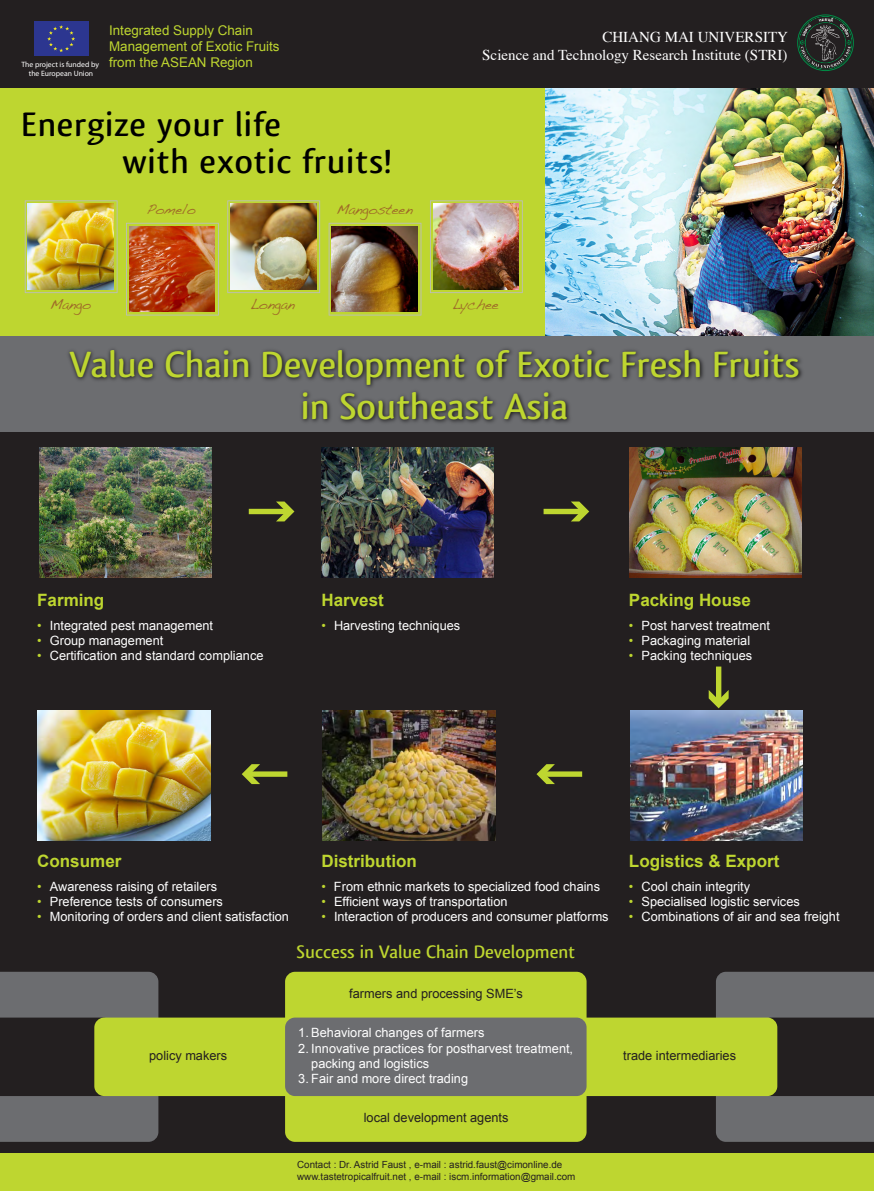
<style>
.page{position:relative;width:874px;height:1191px;background:#fff}
.page>*{position:absolute;margin:0;border:0;box-sizing:border-box;transform-origin:0 0}
.t1{font:500 38.15px/42px "Qlassik";color:#bed630;text-align:center;scale:1.15 1}
.t2{font:500 35.42px/36.6px "Qlassik";letter-spacing:.02em;color:#000;scale:1.15 1}
.t3{font:500 18.9px "Qlassik";color:#bed630;scale:1.15 1}
.t4{font:700 17.01px "Arial";color:#bed630}
.t5{font:15.05px/18.1px "Times";color:#fff;text-align:right}
.t6{font:14.66px "Handwriting Dakota";letter-spacing:-.005em;color:#9f6b28;scale:.95 1}
.t7{font:13.37px/16.1px "Arial";color:#bed630}
.t8{font:12.77px/15.3px "Arial";color:#fff}
.t9{font:12.77px "Arial";color:#231f20}
.t10{font:9.8px/11.8px "Arial";color:#231f20}
.t11{font:7.7px/9.2px "Myriad";color:#fff}
.s1{font-family:"Arial";font-size:13.37px;color:#bed630}
.s2{color:#bed630}
</style>
<div class="page">
<div style="left:0;top:0;width:873px;height:1191px;background:#231f20"></div>
<svg style="left:0;top:971px;width:158px;height:170px"></svg>
<svg style="left:715px;top:971px;width:158px;height:170px"></svg>
<div style="left:0;top:88px;width:873px;height:249px;background:#bed630"></div>
<div style="left:0;top:1153px;width:873px;height:38px;background:#bed630"></div>
<div style="left:34px;top:21px;width:54px;height:35px;background:#2c3690"></div>
<svg style="left:47px;top:25px;width:28px;height:27px"></svg>
<svg style="left:797px;top:14px;width:56px;height:57px"></svg>
<img style="left:25px;top:200px;width:92px;height:93px">
<img style="left:126px;top:223px;width:93px;height:92px">
<img style="left:227px;top:200px;width:93px;height:93px">
<img style="left:328px;top:223px;width:93px;height:92px">
<img style="left:430px;top:200px;width:92px;height:93px">
<img style="left:39px;top:448px;width:173px;height:129px">
<img style="left:321px;top:448px;width:172px;height:129px">
<img style="left:629px;top:448px;width:172px;height:129px">
<img style="left:37px;top:710px;width:173px;height:130px">
<img style="left:322px;top:710px;width:173px;height:130px">
<img style="left:630px;top:710px;width:172px;height:130px">
<div style="left:249px;top:509px;width:38px;height:5px;background:#bed630"></div>
<svg style="left:276px;top:501px;width:18px;height:20px"></svg>
<div style="left:543px;top:509px;width:39px;height:5px;background:#bed630"></div>
<svg style="left:570px;top:501px;width:19px;height:20px"></svg>
<div style="left:543px;top:771px;width:39px;height:6px;background:#bed630"></div>
<svg style="left:536px;top:764px;width:18px;height:20px"></svg>
<div style="left:249px;top:771px;width:38px;height:6px;background:#bed630"></div>
<svg style="left:241px;top:764px;width:19px;height:20px"></svg>
<div style="left:715px;top:666px;width:6px;height:35px;background:#bed630"></div>
<svg style="left:708px;top:690px;width:20px;height:18px"></svg>
<img style="left:545px;top:88px;width:328px;height:248px">
<div style="left:0;top:336px;width:873px;height:95px;background:#6c6d70"></div>
<img style="left:64px;top:348px;width:743px;height:84px">
<div style="left:285px;top:971px;width:301px;height:170px;background:#bed630;border-radius:10px"></div>
<div style="left:94px;top:1017px;width:683px;height:79px;background:#bed630;border-radius:10px"></div>
<div style="left:285px;top:1017px;width:301px;height:79px;background:#6c6d70;border-radius:10px"></div>
<p class="t7" style="left:109px;top:23px;width:172px">Integrated Supply Chain<br>Management of Exotic Fruits</p>
<p class="t11" style="left:29px;top:60px;width:225px;text-indent:-7px">The project is funded by <span class="s1">from the ASEAN Region </span>the European Union</p>
<h2 class="t2" style="left:122px;top:106px;width:236px;text-indent:-101px">Energize your life<br>with exotic fruits!</h2>
<p class="t6" style="left:146px;top:200px;width:53px">Pomelo</p>
<p class="t6" style="left:336px;top:200px;width:82px">Mangosteen</p>
<p class="t5" style="left:482px;top:26px;width:307px">CHIANG MAI UNIVERSITY<br>Science and Technology Research Institute (STRI)</p>
<p class="t6" style="left:50px;top:295px;width:45px">Mango</p>
<p class="t6" style="left:250px;top:295px;width:48px">Longan</p>
<p class="t6" style="left:452px;top:295px;width:50px">Lychee</p>
<h1 class="t1" style="left:69px;top:343px;width:636px">Value Chain Development of Exotic Fresh Fruits in Southeast Asia</h1>
<h3 class="t4" style="left:37px;top:590px;width:69px">Farming</h3>
<p class="t8" style="left:37px;top:617px;width:177px"><span class="s2">•</span> Integrated pest management</p>
<p class="t8" style="left:37px;top:633px;width:128px"><span class="s2">•</span> Group management</p>
<p class="t8" style="left:37px;top:648px;width:228px"><span class="s2">•</span> Certification and standard compliance</p>
<h3 class="t4" style="left:321px;top:590px;width:64px">Harvest</h3>
<p class="t8" style="left:321px;top:617px;width:140px"><span class="s2">•</span> Harvesting techniques</p>
<h3 class="t4" style="left:628px;top:590px;width:123px">Packing House</h3>
<p class="t8" style="left:628px;top:617px;width:142px"><span class="s2">•</span> Post harvest treatment</p>
<p class="t8" style="left:628px;top:633px;width:123px"><span class="s2">•</span> Packaging material</p>
<p class="t8" style="left:628px;top:648px;width:125px"><span class="s2">•</span> Packing techniques</p>
<h3 class="t4" style="left:37px;top:851px;width:86px">Consumer</h3>
<p class="t8" style="left:37px;top:878px;width:181px"><span class="s2">•</span> Awareness raising of retailers</p>
<p class="t8" style="left:37px;top:894px;width:187px"><span class="s2">•</span> Preference tests of consumers</p>
<p class="t8" style="left:37px;top:909px;width:253px"><span class="s2">•</span> Monitoring of orders and client satisfaction</p>
<h3 class="t4" style="left:321px;top:851px;width:97px">Distribution</h3>
<p class="t8" style="left:321px;top:878px;width:280px"><span class="s2">•</span> From ethnic markets to specialized food chains</p>
<p class="t8" style="left:321px;top:894px;width:188px"><span class="s2">•</span> Efficient ways of transportation</p>
<p class="t8" style="left:321px;top:909px;width:289px"><span class="s2">•</span> Interaction of producers and consumer platforms</p>
<h3 class="t3" style="left:296px;top:941px;width:243px">Success in Value Chain Development</h3>
<p class="t9" style="left:349px;top:985px;width:175px">farmers and processing SME’s</p>
<h3 class="t4" style="left:628px;top:851px;width:152px">Logistics &amp; Export</h3>
<p class="t8" style="left:628px;top:878px;width:123px"><span class="s2">•</span> Cool chain integrity</p>
<p class="t8" style="left:628px;top:894px;width:172px"><span class="s2">•</span> Specialised logistic services</p>
<p class="t8" style="left:628px;top:909px;width:212px"><span class="s2">•</span> Combinations of air and sea freight</p>
<p class="t8" style="left:298px;top:1025px;width:187px">1. Behavioral changes of farmers</p>
<p class="t8" style="left:311px;top:1040px;width:263px;text-indent:-13px">2. Innovative practices for postharvest treatment, packing and logistics</p>
<p class="t8" style="left:298px;top:1071px;width:171px">3. Fair and more direct trading</p>
<p class="t9" style="left:149px;top:1048px;width:79px">policy makers</p>
<p class="t9" style="left:623px;top:1048px;width:114px">trade intermediaries</p>
<p class="t9" style="left:363px;top:1110px;width:146px">local development agents</p>
<p class="t10" style="left:297px;top:1158px;width:279px">Contact : Dr. Astrid Faust , e-mail : astrid.faust@cimonline.de www.tastetropicalfruit.net , e-mail : iscm.information@gmail.com</p>
</div>
